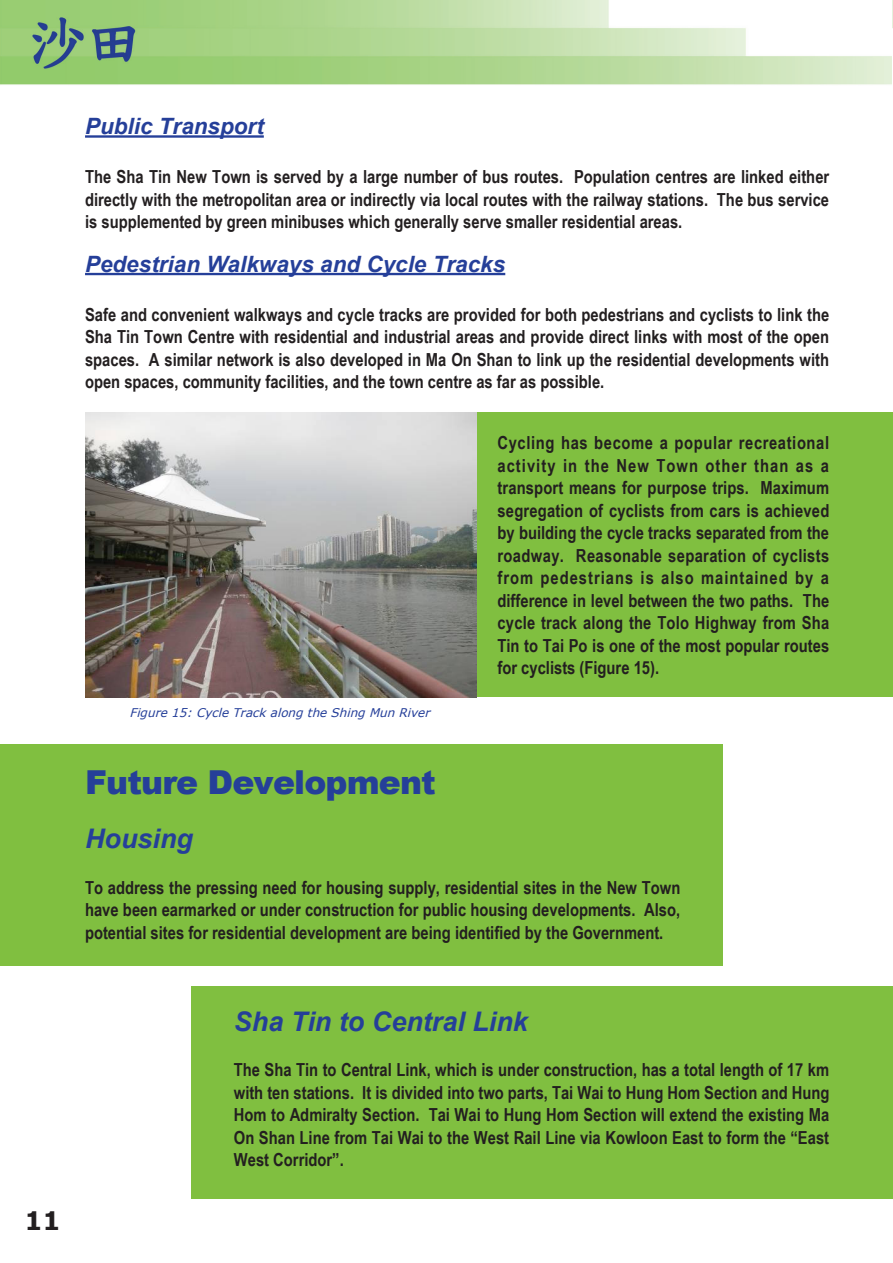
<style>
.page{position:relative;width:893px;height:1263px;background:#fff}
.page>*{position:absolute;margin:0;border:0;box-sizing:border-box;transform-origin:0 0}
.Title_en{font:900 33px "Arial";letter-spacing:-.025em;color:#253f99}
.Sub_Title_en{font:italic 700 27px "Arial";color:#253f99}
.t1{font:700 25.5px "Verdana";color:#231f20}
.Sub_Sub_Title_en{font:italic 700 22.5px "Arial";color:#253f99}
.text_en{font:700 18px/22.5px "Arial Narrow";color:#231f20;text-align:justify}
.cap_en{font:italic 12px "Verdana";color:#253f99}
</style>
<div class="page">
<img style="left:0;top:0;width:893px;height:85px">
<div style="left:0;top:744px;width:723px;height:221px;background:#80bf40"></div>
<div style="left:476px;top:412px;width:417px;height:285px;background:#80bf40"></div>
<div style="left:191px;top:986px;width:702px;height:213px;background:#80bf40"></div>
<img style="left:85px;top:412px;width:391px;height:285px">
<hr style="left:85px;top:135px;width:179px;height:3px;background:#253f99">
<hr style="left:85px;top:273px;width:420px;height:2px;background:#253f99">
<p class="Sub_Sub_Title_en" style="left:85px;top:111px;width:180px">Public Transport</p>
<p class="text_en" style="left:85px;top:165px;width:746px">The Sha Tin New Town is served by a large number of bus routes. Population centres are linked either directly with the metropolitan area or indirectly via local routes with the railway stations. The bus service is supplemented by green minibuses which generally serve smaller residential areas.</p>
<p class="Sub_Sub_Title_en" style="left:85px;top:249px;width:422px">Pedestrian Walkways and Cycle Tracks</p>
<p class="text_en" style="left:85px;top:302px;width:746px">Safe and convenient walkways and cycle tracks are provided for both pedestrians and cyclists to link the Sha Tin Town Centre with residential and industrial areas and provide direct links with most of the open spaces. A similar network is also developed in Ma On Shan to link up the residential developments with open spaces, community facilities, and the town centre as far as possible.</p>
<p class="cap_en" style="left:129px;top:704px;width:306px">Figure15:CycleTrackalongtheShingMunRiver</p>
<p class="text_en" style="left:497px;top:431px;width:333px">Cycling has become a popular recreational activity in the New Town other than as a transport means for purpose trips. Maximum segregation of cyclists from cars is achieved by building the cycle tracks separated from the roadway. Reasonable separation of cyclists from pedestrians is also maintained by a difference in level between the two paths. The cycle track along the Tolo Highway from Sha Tin to Tai Po is one of the most popular routes for cyclists (Figure 15).</p>
<p class="Title_en" style="left:85px;top:758px;width:352px">Future Development</p>
<p class="Sub_Title_en" style="left:85px;top:821px;width:109px">Housing</p>
<p class="text_en" style="left:85px;top:875px;width:597px">To address the pressing need for housing supply, residential sites in the New Town have been earmarked or under construction for public housing developments. Also, potential sites for residential development are being identified by the Government.</p>
<h3 class="t1" style="left:24px;top:1202px;width:38px">11</h3>
<p class="Sub_Title_en" style="left:234px;top:1003px;width:296px">Sha Tin to Central Link</p>
<p class="text_en" style="left:234px;top:1058px;width:597px">The Sha Tin to Central Link, which is under construction, has a total length of 17 km with ten stations. It is divided into two parts, Tai Wai to Hung Hom Section and Hung Hom to Admiralty Section. Tai Wai to Hung Hom Section will extend the existing Ma On Shan Line from Tai Wai to the West Rail Line via Kowloon East to form the “East West Corridor”.</p>
</div>
